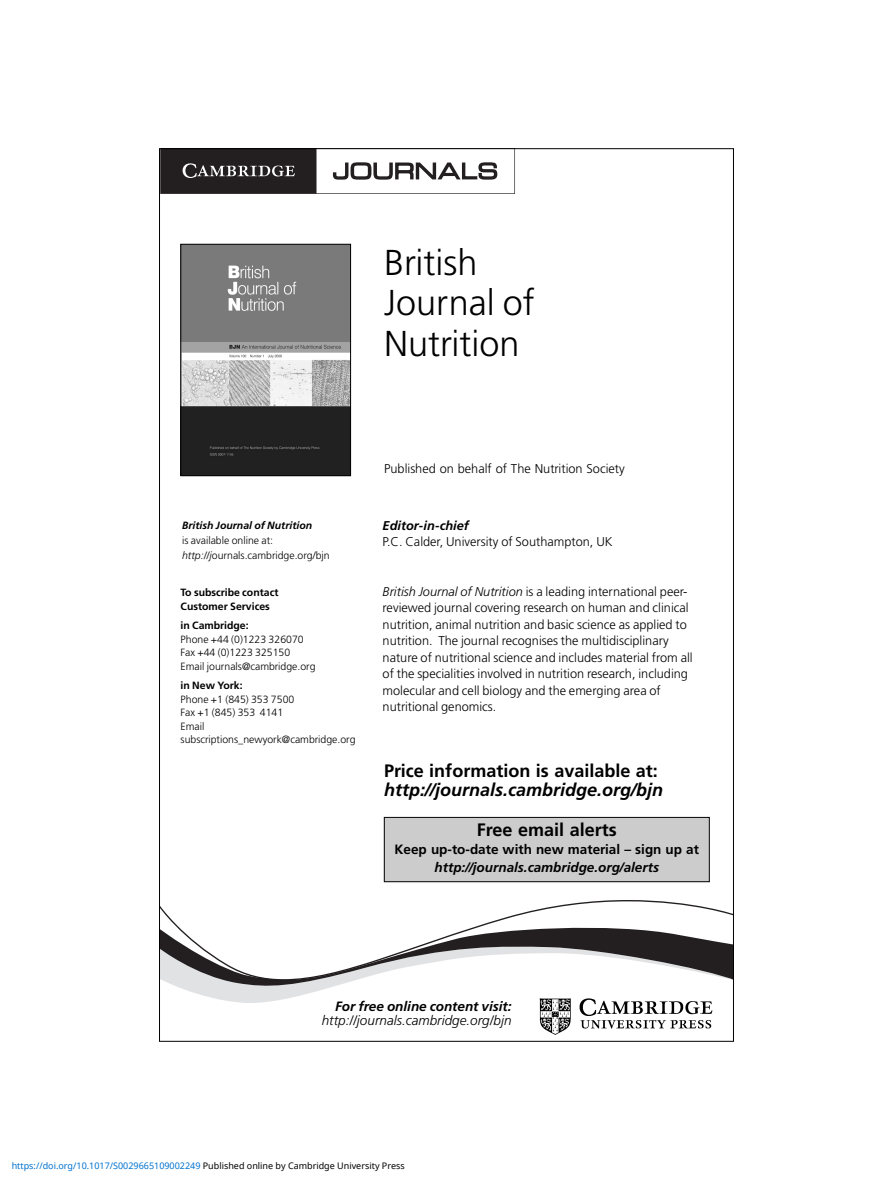
<style>
.page{position:relative;width:893px;height:1190px;background:#fff}
.page>*{position:absolute;margin:0;border:0;box-sizing:border-box;transform-origin:0 0}
.t1{font:300 36px/40.5px "Frutiger LT Std";color:#000}
.t2{font:700 18px "Frutiger LT Std";color:#000}
.t3{font:italic 700 18px "Frutiger LT Std";color:#000}
.t4{font:italic 700 13.5px "Frutiger LT Std";color:#000}
.t5{font:700 13.5px "Frutiger LT Std";color:#000}
.t6{font:italic 300 13.5px "Frutiger LT Std";color:#000}
.t7{font:300 12.75px/16.5px "Frutiger LT Std";color:#000}
.t8{font:italic 700 12.75px "Frutiger LT Std";color:#000}
.t9{font:300 10.5px/13.5px "Frutiger LT Std";color:#000}
.t10{font:700 10.5px/13.5px "Frutiger LT Std";color:#000}
.t11{font:italic 700 10.5px "Frutiger LT Std";color:#000}
.t12{font:9px "Noto Sans";color:#0172cf}
.s1{font-style:italic}
.s2{color:#000}
</style>
<div class="page">
<svg style="left:161px;top:150px;width:354px;height:44px"></svg>
<svg style="left:161px;top:900px;width:570px;height:22px"></svg>
<svg style="left:161px;top:922px;width:570px;height:81px"></svg>
<img style="left:539px;top:997px;width:174px;height:38px">
<img style="left:183px;top:246px;width:166px;height:228px">
<div style="left:181px;top:244px;width:170px;height:232px;border:1px solid #000"></div>
<div style="left:384px;top:818px;width:325px;height:63px;background:#ccc"></div>
<div style="left:384px;top:817px;width:325px;height:65px;border:1px solid #000"></div>
<h1 class="t1" style="left:384px;top:244px;width:152px">British<br>Journal of<br>Nutrition</h1>
<p class="t11" style="left:182px;top:521px;width:132px">British Journal of Nutrition</p>
<p class="t9" style="left:182px;top:534px;width:149px;line-height:15px">is available online at: <span class="s1">http://j</span>ournals.cambridge.org/bjn</p>
<p class="t10" style="left:181px;top:586px;width:99px">To subscribe contact<br>Customer Services</p>
<p class="t10" style="left:181px;top:619px;width:70px">in Cambridge:</p>
<p class="t9" style="left:181px;top:633px;width:136px">Phone +44 (0)1223 326070<br>Fax +44 (0)1223 325150<br>Email journals@cambridge.org</p>
<p class="t10" style="left:181px;top:679px;width:64px">in New York:</p>
<p class="t9" style="left:181px;top:693px;width:176px">Phone +1 (845) 353 7500<br>Fax +1 (845) 353 4141<br>Email subscriptions_newyork@cambridge.org</p>
<p class="t7" style="left:384px;top:461px;width:242px">Published on behalf of The Nutrition Society</p>
<p class="t8" style="left:382px;top:520px;width:88px">Editor-in-chief</p>
<p class="t7" style="left:382px;top:534px;width:231px">P.C. Calder, University of Southampton, UK</p>
<p class="t7" style="left:382px;top:584px;width:311px"><span class="s1">British Journal of Nutrition</span> is a leading international peer&shy;reviewed journal covering research on human and clinical nutrition, animal nutrition and basic science as applied to nutrition. The journal recognises the multidisciplinary nature of nutritional science and includes material from all of the specialities involved in nutrition research, including molecular and cell biology and the emerging area of nutritional genomics.</p>
<h2 class="t2" style="left:384px;top:763px;width:275px">Price information is available at:</h2>
<h2 class="t3" style="left:384px;top:782px;width:280px">http://journals.cambridge.org/bjn</h2>
<h2 class="t2" style="left:477px;top:822px;width:141px">Free email alerts</h2>
<p class="t5" style="left:394px;top:843px;width:306px">Keep up-to-date with new material – sign up at</p>
<p class="t4" style="left:434px;top:861px;width:226px">http://journals.cambridge.org/alerts</p>
<p class="t4" style="left:335px;top:1001px;width:178px">For free online content visit:</p>
<p class="t6" style="left:322px;top:1014px;width:191px">http://journals.cambridge.org/bjn</p>
<p class="t12" style="left:12px;top:1159px;width:394px">https://doi.org/10.1017/S0029665109002249 <span class="s2">Published online by Cambridge University Press</span></p>
</div>
